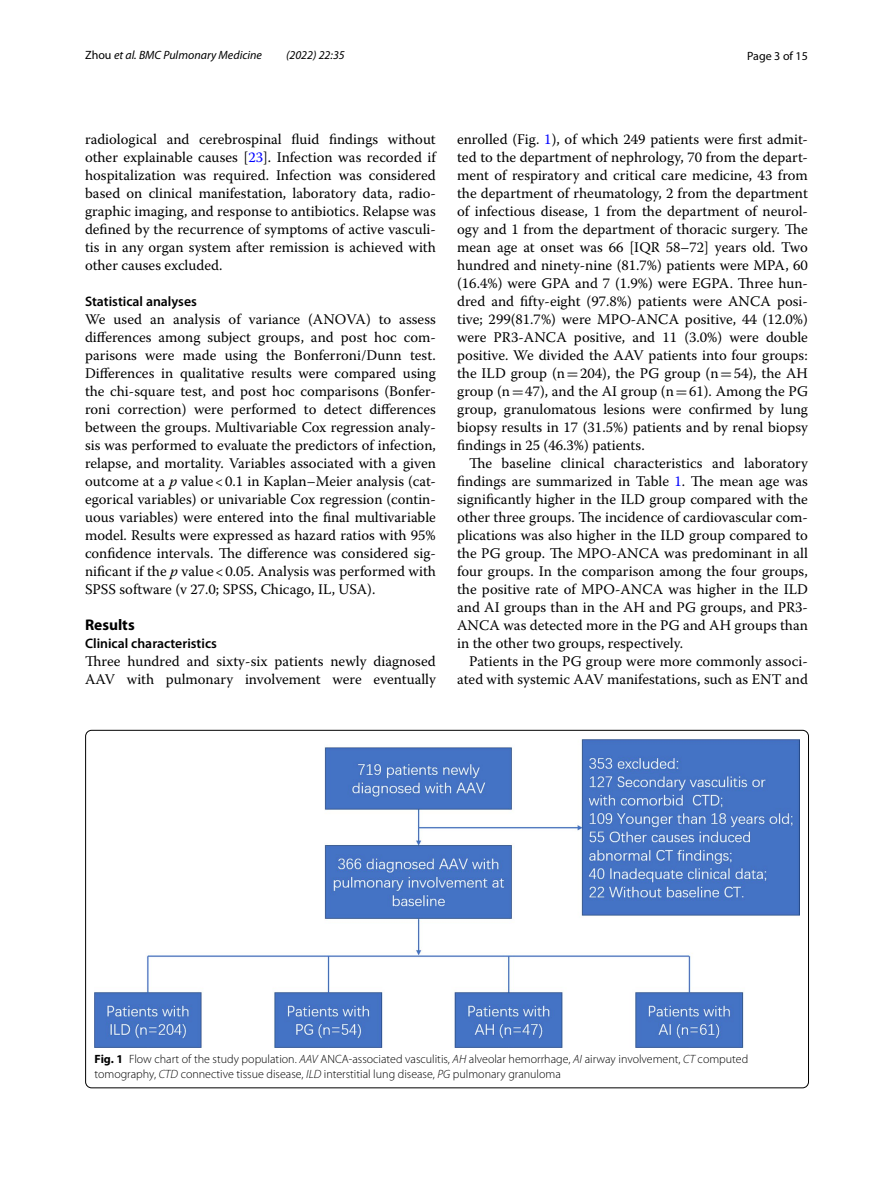
<style>
.page{position:relative;width:893px;height:1187px;background:#fff}
.page>*{position:absolute;margin:0;border:0;box-sizing:border-box;transform-origin:0 0}
.t1{font:700 15.45px "Myriad Pro";color:#000}
.t2{font:14.7px/18px "Warnock Pro";color:#000;text-align:justify}
.t3{font:600 13.8px "Myriad Pro";color:#000}
.t4{font:300 12px/15px "Myriad Pro";color:#000}
.t5{font:italic 12px "Myriad Pro";color:#000}
.t6{font:12px "Myriad Pro";color:#000}
.s1{font-style:normal}
.s2{color:#00f}
.s3{font-style:italic}
.s4{font-family:"MTSY"}
.s5{font-weight:700}
</style>
<div class="page">
<img style="left:94px;top:739px;width:706px;height:308px">
<p class="t5" style="left:85px;top:48px;width:179px"><span class="s1">Zhou</span> et al. BMC Pulmonary Medicine</p>
<p class="t5" style="left:286px;top:48px;width:60px">(2022) 22:35</p>
<p class="t6" style="left:747px;top:48px;width:62px">Page 3 of 15</p>
<p class="t2" style="left:85px;top:130px;width:352px">radiological and cerebrospinal fluid findings without other explainable causes [<span class="s2">23</span>]. Infection was recorded if hospitalization was required. Infection was considered based on clinical manifestation, laboratory data, radio&shy;graphic imaging, and response to antibiotics. Relapse was defined by the recurrence of symptoms of active vasculi&shy;tis in any organ system after remission is achieved with other causes excluded.</p>
<p class="t3" style="left:85px;top:292px;width:113px">Statistical analyses</p>
<p class="t2" style="left:85px;top:310px;width:352px">We used an analysis of variance (ANOVA) to assess differences among subject groups, and post hoc com&shy;parisons were made using the Bonferroni/Dunn test.<br>Differences in qualitative results were compared using the chi-square test, and post hoc comparisons (Bonfer&shy;roni correction) were performed to detect differences between the groups. Multivariable Cox regression analy&shy;sis was performed to evaluate the predictors of infection, relapse, and mortality. Variables associated with a given outcome at a <span class="s3">p</span> value&lt;0.1 in Kaplan–Meier analysis (cat&shy;egorical variables) or univariable Cox regression (contin&shy;uous variables) were entered into the final multivariable model. Results were expressed as hazard ratios with 95% confidence intervals. The difference was considered sig&shy;nificant if the <span class="s3">p</span> value&lt;0.05. Analysis was performed with SPSS software (v 27.0; SPSS, Chicago, IL, USA).</p>
<p class="t1" style="left:85px;top:614px;width:51px">Results</p>
<p class="t3" style="left:85px;top:634px;width:133px">Clinical characteristics</p>
<p class="t2" style="left:85px;top:652px;width:352px">Three hundred and sixty-six patients newly diagnosed<br>AAV with pulmonary involvement were eventually</p>
<p class="t2" style="left:457px;top:130px;width:352px">enrolled (Fig. <span class="s2">1</span>), of which 249 patients were first admit&shy;ted to the department of nephrology, 70 from the depart&shy;ment of respiratory and critical care medicine, 43 from the department of rheumatology, 2 from the department of infectious disease, 1 from the department of neurol&shy;ogy and 1 from the department of thoracic surgery. The mean age at onset was 66 [IQR 58–72] years old. Two hundred and ninety-nine (81.7%) patients were MPA, 60 (16.4%) were GPA and 7 (1.9%) were EGPA. Three hun&shy;dred and fifty-eight (97.8%) patients were ANCA posi&shy;tive; 299(81.7%) were MPO-ANCA positive, 44 (12.0%) were PR3-ANCA positive, and 11 (3.0%) were double positive. We divided the AAV patients into four groups: the ILD group (n<span class="s4">=</span>204), the PG group (n<span class="s4">=</span>54), the AH group (n<span class="s4">=</span>47), and the AI group (n<span class="s4">=</span>61). Among the PG group, granulomatous lesions were confirmed by lung biopsy results in 17 (31.5%) patients and by renal biopsy findings in 25 (46.3%) patients.</p>
<p class="t2" style="left:457px;top:454px;width:352px;text-indent:12px">The baseline clinical characteristics and laboratory findings are summarized in Table <span class="s2">1</span>. The mean age was significantly higher in the ILD group compared with the other three groups. The incidence of cardiovascular com&shy;plications was also higher in the ILD group compared to the PG group. The MPO-ANCA was predominant in all four groups. In the comparison among the four groups, the positive rate of MPO-ANCA was higher in the ILD and AI groups than in the AH and PG groups, and PR3- ANCA was detected more in the PG and AH groups than in the other two groups, respectively.</p>
<p class="t2" style="left:457px;top:652px;width:352px;text-align:right">Patients in the PG group were more commonly associ&shy;ated with systemic AAV manifestations, such as ENT and</p>
<p class="t4" style="left:95px;top:1051px;width:655px"><span class="s5">Fig. 1</span> Flow chart of the study population. <span class="s3">AAV</span> ANCA-associated vasculitis, <span class="s3">AH</span> alveolar hemorrhage, <span class="s3">AI</span> airway involvement, <span class="s3">CT</span> computed tomography, <span class="s3">CTD</span> connective tissue disease, <span class="s3">ILD</span> interstitial lung disease, <span class="s3">PG</span> pulmonary granuloma</p>
</div>
